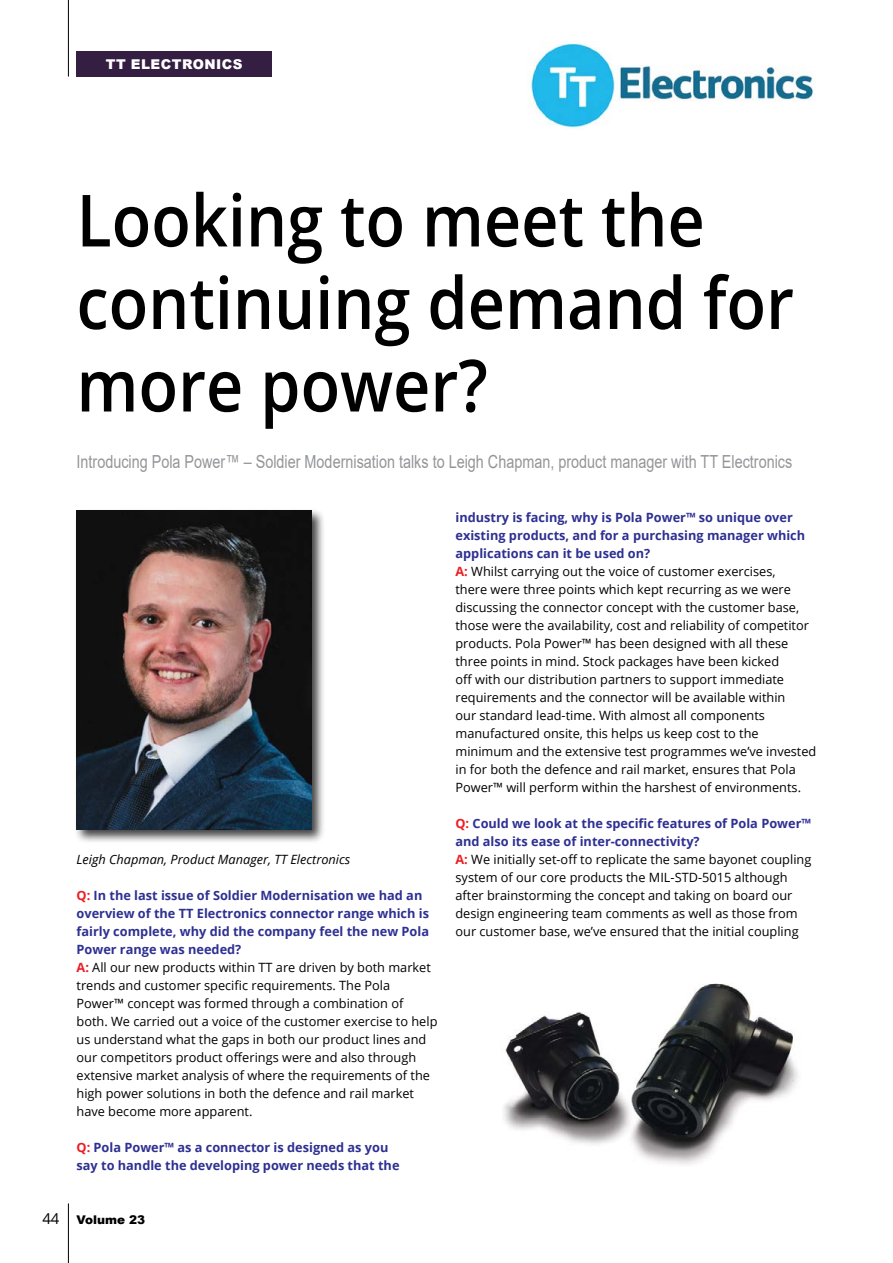
<style>
.page{position:relative;width:893px;height:1263px;background:#fff}
.page>*{position:absolute;margin:0;border:0;box-sizing:border-box;transform-origin:0 0}
.t1{font:600 72px/82.5px "Open Sans";color:#000;scale:.9 1}
.t2{font:18px "Arial";color:#939598;scale:.8 1}
.t3{font:900 13.5px "Arial";letter-spacing:.035em;color:#fff}
.t4{font:12.75px/18px "Open Sans";color:#000}
.t5{font:700 12.75px/18px "Open Sans";color:#2e3092}
.t6{font:italic 12.75px "Open Sans";color:#000}
.t7{font:900 12px "Arial";color:#000}
.s1{font-weight:700;color:#ed1d24}
.s2{font-weight:700;color:#2e3092}
.s3{color:#ed1d24}
.s4{font-family:"Open Sans";font-weight:400;font-size:15px}
</style>
<div class="page">
<hr style="left:68px;top:0;width:1px;height:77px;background:#000">
<hr style="left:68px;top:1203px;width:1px;height:60px;background:#000">
<div style="left:77px;top:51px;width:195px;height:26px;background:#341f42"></div>
<img style="left:530px;top:43px;width:286px;height:85px">
<img style="left:503px;top:983px;width:295px;height:181px">
<div style="left:74px;top:508px;width:252px;height:336px;background:#000;opacity:.75"></div>
<img style="left:77px;top:511px;width:234px;height:318px">
<p class="t3" style="left:106px;top:54px;width:138px">TT ELECTRONICS</p>
<h1 class="t1" style="left:77px;top:178px;width:799px">Looking to meet the continuing demand for more power?</h1>
<h2 class="t2" style="left:77px;top:449px;width:896px">Introducing Pola Power™ – Soldier Modernisation talks to Leigh Chapman, product manager with TT Electronics</h2>
<p class="t6" style="left:77px;top:851px;width:275px">Leigh Chapman, Product Manager, TT Electronics</p>
<p class="t4" style="left:77px;top:886px;width:362px"><span class="s1">Q:</span> <span class="s2">In the last issue of Soldier Modernisation we had an overview of the TT Electronics connector range which is fairly complete, why did the company feel the new Pola Power range was needed?<br></span><span class="s1">A:</span> All our new products within TT are driven by both market trends and customer specific requirements. The Pola Power™ concept was formed through a combination of both. We carried out a voice of the customer exercise to help us understand what the gaps in both our product lines and our competitors product offerings were and also through extensive market analysis of where the requirements of the high power solutions in both the defence and rail market have become more apparent.</p>
<p class="t5" style="left:77px;top:1138px;width:324px"><span class="s3">Q:</span> Pola Power™ as a connector is designed as you say to handle the developing power needs that the</p>
<p class="t7" style="left:42px;top:1211px;width:104px"><span class="s4">44</span> Volume 23</p>
<p class="t4" style="left:455px;top:508px;width:362px"><span class="s2">industry is facing, why is Pola Power™ so unique over existing products, and for a purchasing manager which applications can it be used on?<br></span><span class="s1">A:</span> Whilst carrying out the voice of customer exercises,<br>there were three points which kept recurring as we were discussing the connector concept with the customer base, those were the availability, cost and reliability of competitor products. Pola Power™ has been designed with all these three points in mind. Stock packages have been kicked<br>off with our distribution partners to support immediate requirements and the connector will be available within<br>our standard lead-time. With almost all components manufactured onsite, this helps us keep cost to the minimum and the extensive test programmes we’ve invested in for both the defence and rail market, ensures that Pola Power™ will perform within the harshest of environments.</p>
<p class="t4" style="left:455px;top:814px;width:357px"><span class="s1">Q:</span> <span class="s2">Could we look at the specific features of Pola Power™ and also its ease of inter-connectivity?<br></span><span class="s1">A:</span> We initially set-off to replicate the same bayonet coupling system of our core products the MIL-STD-5015 although after brainstorming the concept and taking on board our design engineering team comments as well as those from our customer base, we’ve ensured that the initial coupling</p>
</div>
